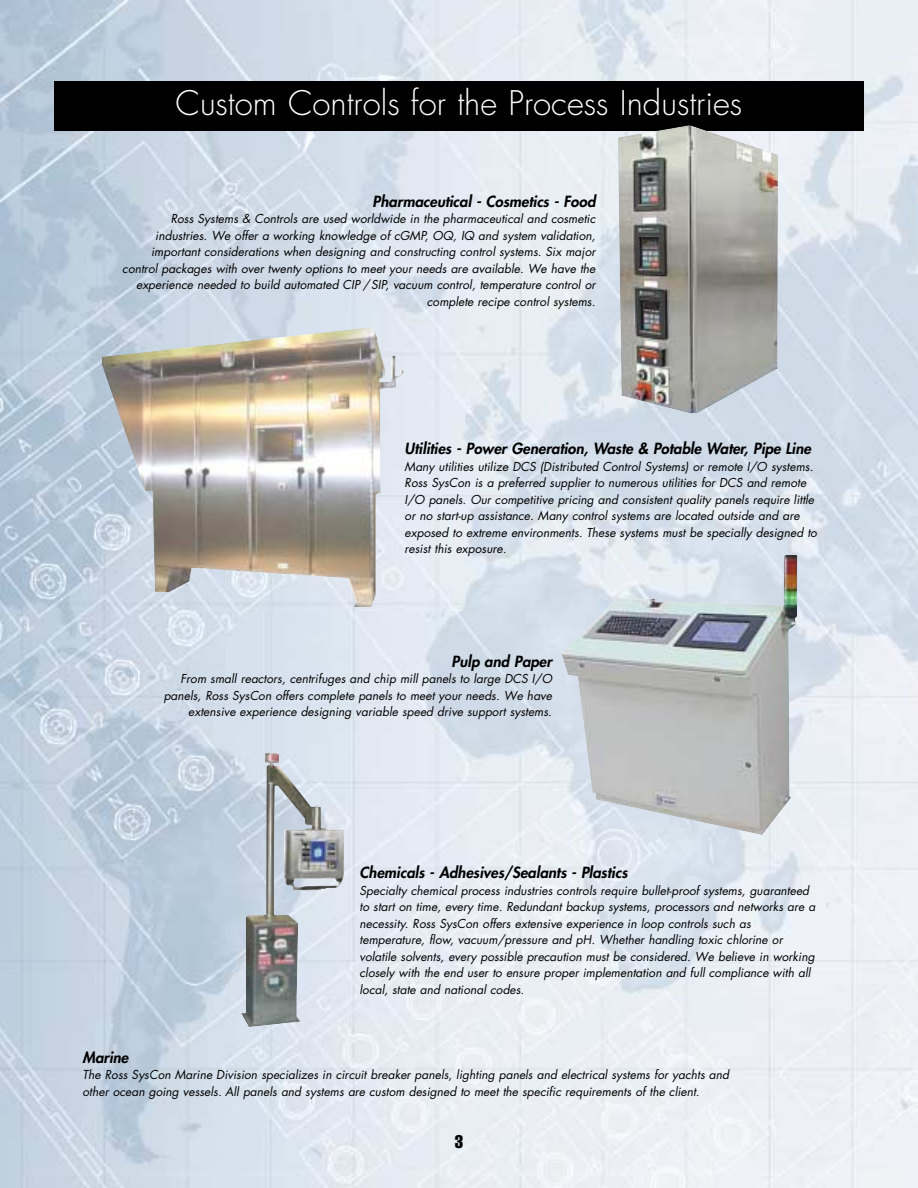
<style>
.page{position:relative;width:918px;height:1188px;background:#fff}
.page>*{position:absolute;margin:0;border:0;box-sizing:border-box;transform-origin:0 0}
.t1{font:300 33px "Futura";color:#fff}
.t2{font:extra-condensed 18px "Helvetica";color:#000}
.t3{font:italic 800 15px "Futura";color:#000}
.t4{font:italic 12px/16.5px "Futura";color:#000}
</style>
<div class="page">
<img style="left:0;top:0;width:918px;height:1188px">
<div style="left:54px;top:81px;width:810px;height:50px;background:#000"></div>
<img style="left:561px;top:555px;width:236px;height:280px">
<img style="left:102px;top:327px;width:302px;height:280px">
<img style="left:618px;top:125px;width:160px;height:288px">
<img style="left:241px;top:753px;width:103px;height:274px">
<h1 class="t1" style="left:176px;top:88px;width:568px">Custom Controls for the Process Industries</h1>
<p class="t3" style="left:373px;top:194px;width:224px">Pharmaceutical - Cosmetics - Food</p>
<p class="t4" style="left:122px;top:212px;width:475px;text-align:right">Ross Systems &amp; Controls are used worldwide in the pharmaceutical and cosmetic industries. We offer a working knowledge of cGMP, OQ, IQ and system validation, important considerations when designing and constructing control systems. Six major control packages with over twenty options to meet your needs are available. We have the experience needed to build automated CIP /SIP, vacuum control, temperature control or complete recipe control systems.</p>
<p class="t3" style="left:405px;top:441px;width:408px">Utilities - Power Generation, Waste &amp; Potable Water, Pipe Line</p>
<p class="t4" style="left:405px;top:459px;width:414px">Many utilities utilize DCS (Distributed Control Systems) or remote I/O systems.<br>Ross SysCon is a preferred supplier to numerous utilities for DCS and remote I/O panels. Our competitive pricing and consistent quality panels require little or no start-up assistance. Many control systems are located outside and are exposed to extreme environments. These systems must be specially designed to resist this exposure.</p>
<p class="t3" style="left:452px;top:654px;width:102px">Pulp and Paper</p>
<p class="t4" style="left:164px;top:672px;width:390px;text-align:right">From small reactors, centrifuges and chip mill panels to large DCS I/O panels, Ross SysCon offers complete panels to meet your needs. We have extensive experience designing variable speed drive support systems.</p>
<p class="t3" style="left:360px;top:865px;width:269px">Chemicals - Adhesives/Sealants - Plastics</p>
<p class="t4" style="left:360px;top:883px;width:457px">Specialty chemical process industries controls require bullet-proof systems, guaranteed to start on time, every time. Redundant backup systems, processors and networks are a necessity. Ross SysCon offers extensive experience in loop controls such as temperature, flow, vacuum/pressure and pH. Whether handling toxic chlorine or volatile solvents, every possible precaution must be considered. We believe in working closely with the end user to ensure proper implementation and full compliance with all local, state and national codes.</p>
<p class="t3" style="left:82px;top:1050px;width:47px">Marine</p>
<p class="t4" style="left:82px;top:1068px;width:648px">The Ross SysCon Marine Division specializes in circuit breaker panels, lighting panels and electrical systems for yachts and other ocean going vessels. All panels and systems are custom designed to meet the specific requirements of the client.</p>
<h2 class="t2" style="left:455px;top:1135px;width:10px">3</h2>
</div>
